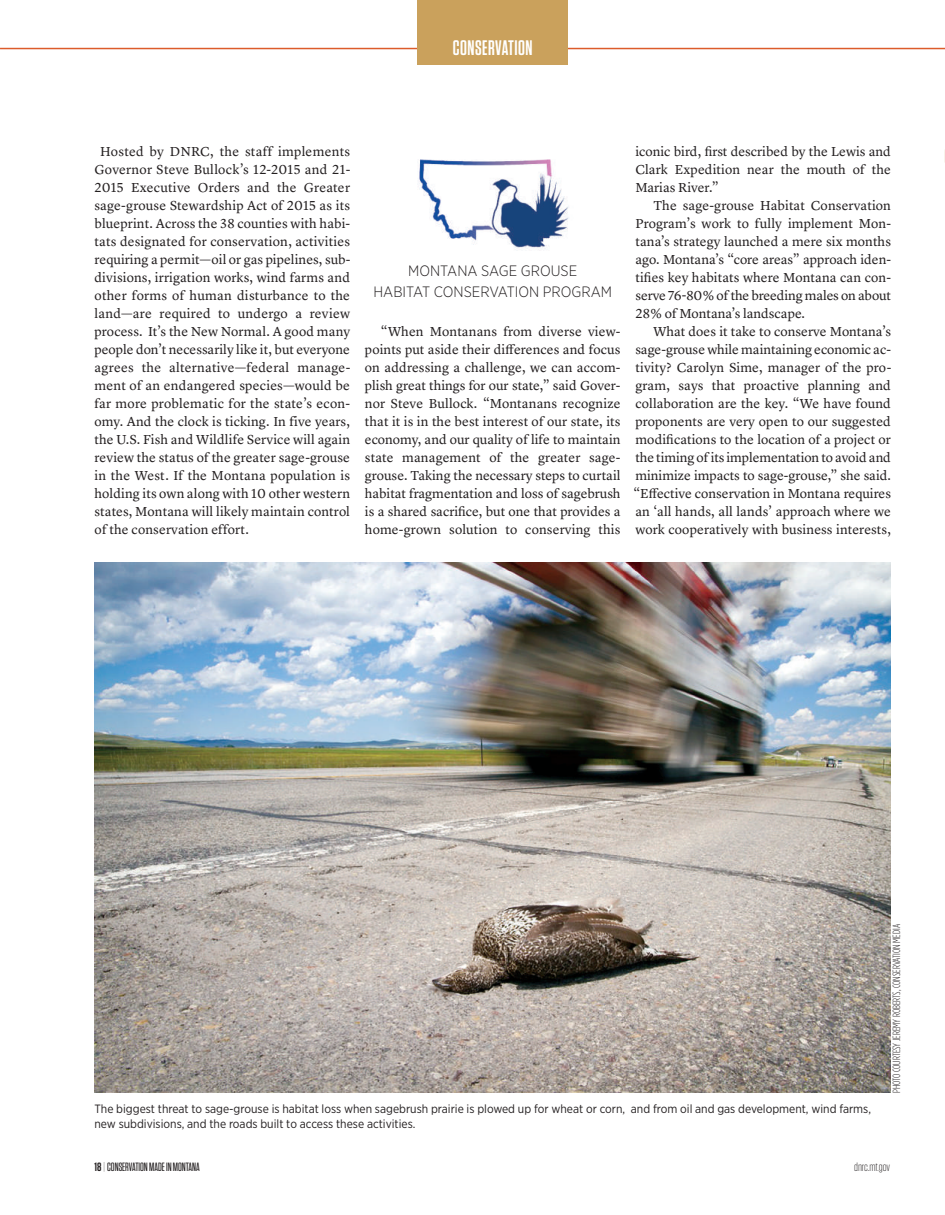
<style>
.page{position:relative;width:945px;height:1215px;background:#fff}
.page>*{position:absolute;margin:0;border:0;box-sizing:border-box;transform-origin:0 0}
.t1{font:600 21px "Tungsten Narrow";letter-spacing:.025em;color:#fff}
.t2{font:300 15px/21px "Gotham Narrow";color:#231f20;text-align:center}
.t3{font:13.5px/18px "Lyon Text";letter-spacing:.01em;color:#231f20;text-align:justify}
.t4{font:12px/15px "Gotham Narrow";color:#231f20}
.t5{font:500 12px "Tungsten Narrow";color:#231f20}
.t6{font:300 12px "Tungsten";color:#231f20}
.t7{font:300 10.5px "Gotham Condensed";color:#231f20}
.s1{font-family:"Tungsten";font-weight:600}
.s2{font-weight:200}
</style>
<div class="page">
<hr style="left:0;top:48px;width:945px;height:1px;background:#dc5c2b">
<div style="left:418px;top:0;width:150px;height:65px;background:#caa15c"></div>
<img style="left:94px;top:563px;width:796px;height:529px">
<img style="left:419px;top:159px;width:150px;height:89px">
<h1 class="t1" style="left:453px;top:40px;width:81px">CONSERVATION</h1>
<p class="t3" style="left:94px;top:144px;width:258px;text-indent:6px">Hosted by DNRC, the staff implements Governor Steve Bullock’s 12-2015 and 21- 2015 Executive Orders and the Greater sage-grouse Stewardship Act of 2015 as its blueprint. Across the 38 counties with habi&shy;tats designated for conservation, activities requiring a permit—oil or gas pipelines, sub&shy;divisions, irrigation works, wind farms and other forms of human disturbance to the land—are required to undergo a review process. It’s the New Normal. A good many people don’t necessarily like it, but everyone agrees the alternative—federal manage&shy;ment of an endangered species—would be far more problematic for the state’s econ&shy;omy. And the clock is ticking. In five years, the U.S. Fish and Wildlife Service will again review the status of the greater sage-grouse in the West. If the Montana population is holding its own along with 10 other western states, Montana will likely maintain control of the conservation effort.</p>
<p class="t2" style="left:373px;top:262px;width:240px">MONTANA SAGE GROUSE<br>HABITAT CONSERVATION PROGRAM</p>
<p class="t3" style="left:365px;top:324px;width:257px;text-indent:16px">“When Montanans from diverse view&shy;points put aside their differences and focus on addressing a challenge, we can accom&shy;plish great things for our state,” said Gover&shy;nor Steve Bullock. “Montanans recognize that it is in the best interest of our state, its economy, and our quality of life to maintain state management of the greater sage&shy;grouse. Taking the necessary steps to curtail habitat fragmentation and loss of sagebrush is a shared sacrifice, but one that provides a home-grown solution to conserving this</p>
<p class="t3" style="left:635px;top:144px;width:257px">iconic bird, first described by the Lewis and Clark Expedition near the mouth of the Marias River.”</p>
<p class="t3" style="left:635px;top:198px;width:257px;text-indent:18px">The sage-grouse Habitat Conservation Program’s work to fully implement Mon&shy;tana’s strategy launched a mere six months ago. Montana’s “core areas” approach iden&shy;tifies key habitats where Montana can con&shy;serve 76-80% ofthe breeding males on about 28% of Montana’s landscape.</p>
<p class="t3" style="left:633px;top:324px;width:260px;text-indent:20px">What does it take to conserve Montana’s sage-grouse while maintaining economic ac&shy;tivity? Carolyn Sime, manager of the pro&shy;gram, says that proactive planning and collaboration are the key. “We have found proponents are very open to our suggested modifications to the location of a project or the timing of its implementation to avoid and minimize impacts to sage-grouse,” she said. “Effective conservation in Montana requires an ‘all hands, all lands’ approach where we work cooperatively with business interests,</p>
<p class="t7" style="left:890px;top:1093px;width:171px;rotate:-90deg">PHOTO COURTESY JEREMY ROBERTS, CONSERVATION MEDIA</p>
<p class="t4" style="left:94px;top:1102px;width:778px">The biggest threat to sage-grouse is habitat loss when sagebrush prairie is plowed up for wheat or corn, and from oil and gas development, wind farms, new subdivisions, and the roads built to access these activities.</p>
<p class="t5" style="left:94px;top:1162px;width:107px"><span class="s1">18</span><span class="s2">|</span>CONSERVATIONMADEINMONTANA</p>
<p class="t6" style="left:854px;top:1162px;width:38px">dnrc.mt.gov</p>
</div>
